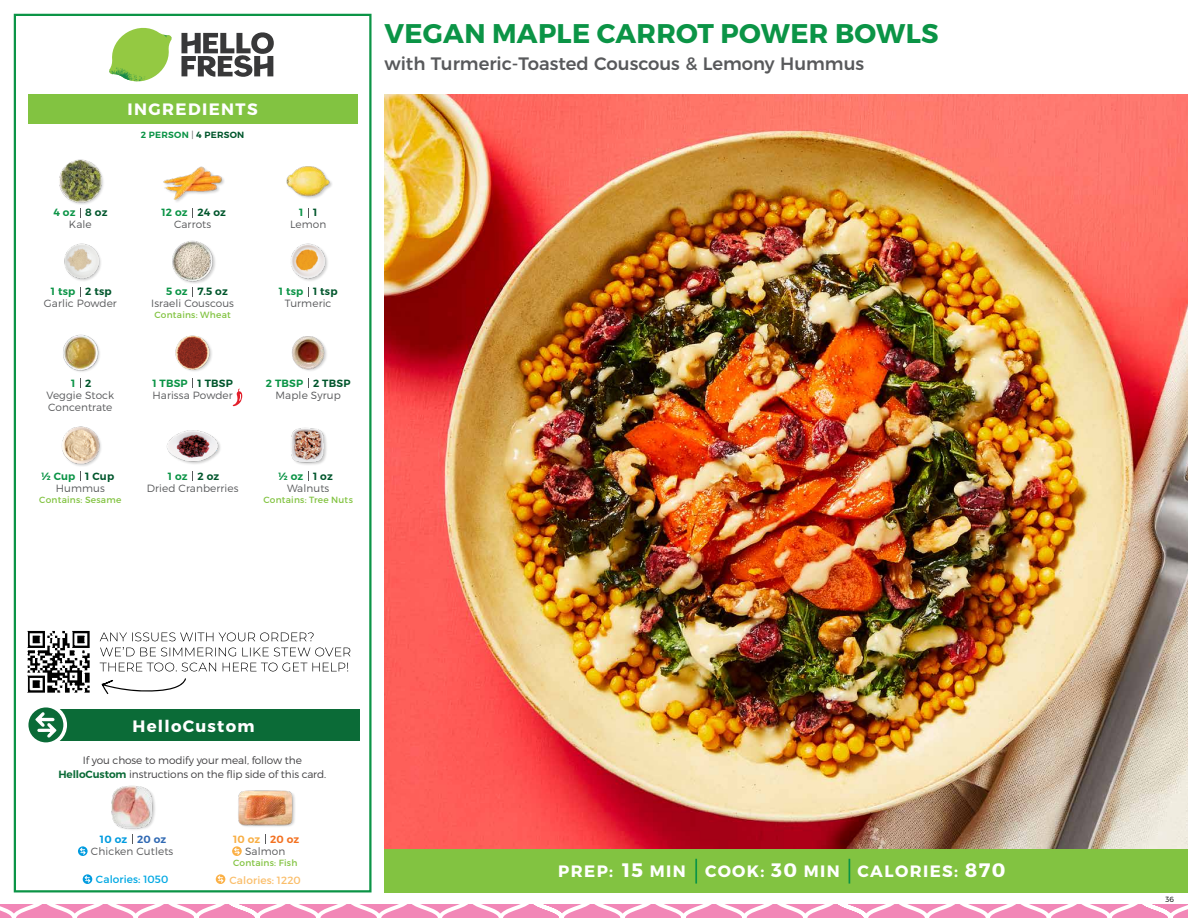
<style>
.page{position:relative;width:1188px;height:918px;background:#fff}
.page>*{position:absolute;margin:0;border:0;box-sizing:border-box;transform-origin:0 0}
.t1{font:700 27px "Montserrat";letter-spacing:.01em;color:#0b9446}
.t2{font:500 18px "Montserrat";color:#58595b}
.t3{font:700 16.5px "Montserrat";letter-spacing:.085em;color:#fff}
.t4{font:300 10.5px/12px "Montserrat";letter-spacing:.01em;color:#58595b}
.t5{font:300 10.5px/13.5px "Montserrat";letter-spacing:-.01em;color:#414042;text-align:center}
.t6{font:600 10.5px "Montserrat";letter-spacing:.02em;color:#00562c}
.t7{font:600 10.5px "Montserrat";letter-spacing:.02em;color:#0b9446}
.t8{font:10.5px "Montserrat";letter-spacing:.01em;color:#00a8e3}
.t9{font:10.5px "Montserrat";letter-spacing:.01em;color:#fabe6b}
.t10{font:600 10.5px "Montserrat";letter-spacing:.02em;color:#009bdf}
.t11{font:600 10.5px "Montserrat";letter-spacing:.02em;color:#f8af45}
.t12{font:9px "Montserrat";letter-spacing:.025em;color:#82c341}
.t13{font:600 9px "Montserrat";letter-spacing:.03em;color:#0b9446}
.t14{font:300 7.5px "Montserrat";color:#000}
.s1{font-weight:300;color:#58595b}
.s2{color:#00562c}
.s3{font-weight:600;color:#0b6b37}
.s4{color:#3069b3}
.s5{color:#f37121}
.s6{font-size:19.5px}
</style>
<div class="page">
<svg style="left:0;top:904px;width:1188px;height:14px"></svg>
<div style="left:384px;top:849px;width:804px;height:43px;background:#82c341"></div>
<svg style="left:181px;top:32px;width:93px;height:45px"></svg>
<svg style="left:114px;top:28px;width:55px;height:36px"></svg>
<img style="left:143px;top:28px;width:29px;height:24px">
<img style="left:112px;top:48px;width:54px;height:10px">
<img style="left:109px;top:52px;width:55px;height:30px">
<img style="left:142px;top:58px;width:24px;height:23px">
<div style="left:28px;top:94px;width:330px;height:30px;background:#82c341"></div>
<div style="left:14px;top:14px;width:358px;height:878px;border:2px solid #0b9446"></div>
<img style="left:384px;top:94px;width:804px;height:755px">
<div style="left:172px;top:240px;width:45px;height:44px;background:#000;opacity:.2"></div>
<img style="left:172px;top:240px;width:45px;height:42px">
<img style="left:291px;top:243px;width:37px;height:38px">
<div style="left:164px;top:167px;width:61px;height:36px;background:#000;opacity:.2"></div>
<img style="left:163px;top:166px;width:59px;height:36px">
<img style="left:286px;top:166px;width:46px;height:33px">
<img style="left:64px;top:243px;width:37px;height:38px">
<div style="left:59px;top:160px;width:46px;height:45px;background:#000;opacity:.2"></div>
<img style="left:59px;top:159px;width:46px;height:43px">
<img style="left:175px;top:335px;width:37px;height:36px">
<img style="left:292px;top:336px;width:35px;height:35px">
<img style="left:63px;top:334px;width:37px;height:38px">
<img style="left:166px;top:430px;width:55px;height:34px">
<img style="left:291px;top:427px;width:36px;height:38px">
<img style="left:62px;top:426px;width:39px;height:40px">
<svg style="left:233px;top:389px;width:9px;height:17px"></svg>
<div style="left:33px;top:709px;width:327px;height:32px;background:#0b6b37"></div>
<div style="left:25px;top:704px;width:42px;height:42px;background:#fff;border-radius:50%"></div>
<div style="left:28px;top:707px;width:35px;height:35px;background:#0a6b37;border-radius:50%"></div>
<svg style="left:35px;top:712px;width:22px;height:26px"></svg>
<div style="left:111px;top:786px;width:46px;height:46px;background:#000;opacity:.2"></div>
<img style="left:111px;top:786px;width:46px;height:43px">
<svg style="left:78px;top:846px;width:10px;height:10px"></svg>
<svg style="left:80px;top:848px;width:6px;height:7px"></svg>
<svg style="left:83px;top:874px;width:9px;height:10px"></svg>
<svg style="left:85px;top:876px;width:5px;height:7px"></svg>
<img style="left:238px;top:790px;width:57px;height:37px">
<hr style="left:695px;top:859px;width:2px;height:25px;background:#0b9446">
<svg style="left:849px;top:859px;width:1px;height:25px"></svg>
<img style="left:27px;top:630px;width:63px;height:63px">
<svg style="left:102px;top:678px;width:84px;height:16px"></svg>
<svg style="left:100px;top:663px;width:248px;height:8px"></svg>
<svg style="left:100px;top:647px;width:250px;height:9px"></svg>
<svg style="left:100px;top:632px;width:214px;height:9px"></svg>
<svg style="left:232px;top:846px;width:10px;height:10px"></svg>
<svg style="left:234px;top:848px;width:6px;height:7px"></svg>
<svg style="left:216px;top:874px;width:9px;height:10px"></svg>
<svg style="left:218px;top:876px;width:6px;height:7px"></svg>
<h3 class="t3" style="left:128px;top:99px;width:132px">INGREDIENTS</h3>
<p class="t13" style="left:141px;top:129px;width:105px">2 PERSON <span class="s1">|</span> <span class="s2">4 PERSON</span></p>
<p class="t7" style="left:53px;top:206px;width:24px">4 oz</p>
<p class="t6" style="left:85px;top:206px;width:24px">8 oz</p>
<p class="t7" style="left:162px;top:206px;width:28px">12 oz</p>
<p class="t7" style="left:299px;top:206px;width:6px">1</p>
<p class="t6" style="left:198px;top:206px;width:30px">24 oz</p>
<p class="t6" style="left:313px;top:206px;width:6px">1</p>
<p class="t4" style="left:69px;top:218px;width:24px">Kale</p>
<p class="t4" style="left:174px;top:218px;width:39px">Carrots</p>
<p class="t4" style="left:290px;top:218px;width:38px">Lemon</p>
<p class="t7" style="left:51px;top:285px;width:26px">1 tsp</p>
<p class="t6" style="left:85px;top:285px;width:28px">2 tsp</p>
<p class="t7" style="left:166px;top:285px;width:23px">5 oz</p>
<p class="t7" style="left:279px;top:285px;width:26px">1 tsp</p>
<p class="t6" style="left:198px;top:285px;width:32px">7.5 oz</p>
<p class="t6" style="left:313px;top:285px;width:26px">1 tsp</p>
<p class="t4" style="left:44px;top:297px;width:75px">Garlic Powder</p>
<p class="t4" style="left:151px;top:297px;width:84px">Israeli Couscous</p>
<p class="t12" style="left:155px;top:309px;width:78px">Contains: Wheat</p>
<p class="t4" style="left:285px;top:297px;width:48px">Turmeric</p>
<p class="t7" style="left:71px;top:377px;width:6px">1</p>
<p class="t6" style="left:85px;top:377px;width:8px">2</p>
<p class="t7" style="left:152px;top:377px;width:37px">1 TBSP</p>
<p class="t7" style="left:266px;top:377px;width:39px">2 TBSP</p>
<p class="t6" style="left:198px;top:377px;width:37px">1 TBSP</p>
<p class="t6" style="left:313px;top:377px;width:39px">2 TBSP</p>
<p class="t4" style="left:46px;top:389px;width:69px">Veggie Stock<br>Concentrate</p>
<p class="t4" style="left:152px;top:389px;width:82px">Harissa Powder</p>
<p class="t4" style="left:276px;top:389px;width:67px">Maple Syrup</p>
<p class="t7" style="left:41px;top:469px;width:36px">½ Cup</p>
<p class="t6" style="left:85px;top:469px;width:31px">1 Cup</p>
<p class="t6" style="left:198px;top:469px;width:23px">2 oz</p>
<p class="t6" style="left:313px;top:469px;width:21px">1 oz</p>
<p class="t7" style="left:168px;top:469px;width:21px">1 oz</p>
<p class="t7" style="left:279px;top:469px;width:26px">½ oz</p>
<p class="t4" style="left:56px;top:482px;width:51px">Hummus</p>
<p class="t12" style="left:39px;top:494px;width:84px">Contains: Sesame</p>
<p class="t4" style="left:147px;top:482px;width:93px">Dried Cranberries</p>
<p class="t4" style="left:287px;top:482px;width:44px">Walnuts</p>
<p class="t12" style="left:263px;top:494px;width:91px">Contains: Tree Nuts</p>
<h1 class="t1" style="left:385px;top:17px;width:556px">VEGAN MAPLE CARROT POWER BOWLS</h1>
<h2 class="t2" style="left:384px;top:49px;width:481px">with Turmeric-Toasted Couscous &amp; Lemony Hummus</h2>
<h3 class="t3" style="left:133px;top:716px;width:123px">HelloCustom</h3>
<p class="t5" style="left:58px;top:754px;width:269px">If you chose to modify your meal, follow the<br><span class="s3">HelloCustom</span> instructions on the flip side of this card.</p>
<p class="t10" style="left:100px;top:833px;width:68px">10 oz <span class="s4">20 oz</span></p>
<p class="t4" style="left:91px;top:845px;width:84px">Chicken Cutlets</p>
<p class="t8" style="left:96px;top:873px;width:74px">Calories: 1050</p>
<p class="t11" style="left:233px;top:833px;width:68px">10 oz <span class="s5">20 oz</span></p>
<p class="t4" style="left:245px;top:845px;width:42px">Salmon</p>
<p class="t12" style="left:233px;top:857px;width:66px">Contains: Fish</p>
<p class="t9" style="left:230px;top:873px;width:73px">Calories: 1220</p>
<h3 class="t3" style="left:558px;top:861px;width:449px">PREP: <span class="s6">15</span> MIN COOK: <span class="s6">30</span> MIN CALORIES: <span class="s6">870</span></h3>
<p class="t14" style="left:1166px;top:895px;width:10px">36</p>
</div>
